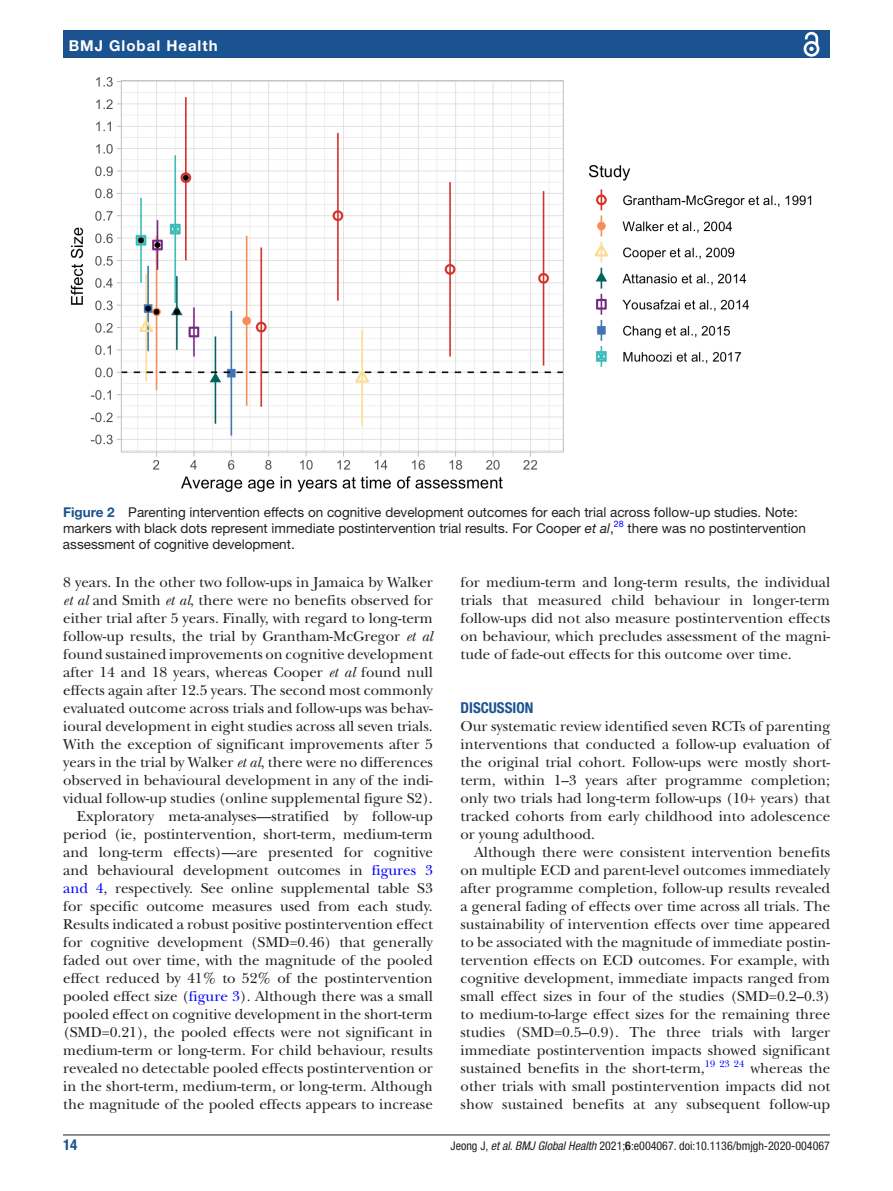
<style>
.page{position:relative;width:893px;height:1191px;background:#fff}
.page>*{position:absolute;margin:0;border:0;box-sizing:border-box;transform-origin:0 0}
.t1{font:15px/18px "New Baskerville";color:#231f20;text-align:justify}
.t2{font:700 15px "Helvetica Neue LT Std";letter-spacing:.065em;color:#fff}
.t3{font:700 condensed 15px "Helvetica Neue LT Std";color:#1b5391}
.t4{font:13.5px/16.2px "Helvetica Neue LT Std";color:#231f20}
.t5{font:condensed 12px "Helvetica Neue LT Std";color:#231f20}
.t6{font:9.9px "New Baskerville";color:#00f}
.s1{font-weight:700;color:#1b5391}
.s2{font-style:italic}
.s3{color:#00f}
.s4{font-weight:700}
</style>
<div class="page">
<hr style="left:63px;top:1134px;width:767px;height:1px;background:#231f20">
<div style="left:63px;top:31px;width:767px;height:27px;background:#1b5391"></div>
<svg style="left:803px;top:31px;width:17px;height:26px"></svg>
<img style="left:70px;top:76px;width:742px;height:416px">
<p class="t2" style="left:69px;top:36px;width:150px">BMJ Global Health</p>
<p class="t4" style="left:63px;top:504px;width:745px"><span class="s1">Figure 2</span> Parenting intervention effects on cognitive development outcomes for each trial across follow-up studies. Note: markers with black dots represent immediate postintervention trial results. For Cooper <span class="s2">et al</span>,<sup>28</sup> there was no postintervention assessment of cognitive development.</p>
<p class="t1" style="left:63px;top:573px;width:371px;text-align:right">8 years. In the other two follow-ups in Jamaica by Walker <span class="s2">et al</span> and Smith <span class="s2">et al</span>, there were no benefits observed for either trial after 5 years. Finally, with regard to long-term follow-up results, the trial by Grantham-McGregor <span class="s2">et al </span>found sustained improvements on cognitive development after 14 and 18 years, whereas Cooper <span class="s2">et al</span> found null effects again after 12.5 years. The second most commonly evaluated outcome across trials and follow-ups was behav&shy;ioural development in eight studies across all seven trials.<br>With the exception of significant improvements after 5 years in the trial by Walker <span class="s2">et al</span>, there were no differences observed in behavioural development in any of the indi&shy;vidual follow-up studies (online supplemental figure S2).<br>Exploratory meta-analyses—stratified by follow-up period (ie, postintervention, short-term, medium-term and long-term effects)—are presented for cognitive and behavioural development outcomes in <span class="s3">figures 3 and 4</span>, respectively. See online supplemental table S3 for specific outcome measures used from each study.<br>Results indicated a robust positive postintervention effect for cognitive development (SMD=0.46) that generally faded out over time, with the magnitude of the pooled effect reduced by 41% to 52% of the postintervention pooled effect size (<span class="s3">figure 3</span>). Although there was a small pooled effect on cognitive development in the short-term (SMD=0.21), the pooled effects were not significant in medium-term or long-term. For child behaviour, results revealed no detectable pooled effects postintervention or in the short-term, medium-term, or long-term. Although the magnitude of the pooled effects appears to increase</p>
<p class="t1" style="left:461px;top:573px;width:371px">for medium-term and long-term results, the individual trials that measured child behaviour in longer-term follow-ups did not also measure postintervention effects on behaviour, which precludes assessment of the magni&shy;tude of fade-out effects for this outcome over time.</p>
<p class="t3" style="left:461px;top:699px;width:74px">DISCUSSION</p>
<p class="t1" style="left:461px;top:717px;width:371px">Our systematic review identified seven RCTs of parenting interventions that conducted a follow-up evaluation of the original trial cohort. Follow-ups were mostly short&shy;term, within 1–3 years after programme completion; only two trials had long-term follow-ups (10+ years) that tracked cohorts from early childhood into adolescence or young adulthood.</p>
<p class="t1" style="left:461px;top:843px;width:371px;text-indent:14px">Although there were consistent intervention benefits on multiple ECD and parent-level outcomes immediately after programme completion, follow-up results revealed a general fading of effects over time across all trials. The sustainability of intervention effects over time appeared to be associated with the magnitude of immediate postin&shy;tervention effects on ECD outcomes. For example, with cognitive development, immediate impacts ranged from small effect sizes in four of the studies (SMD=0.2–0.3) to medium-to-large effect sizes for the remaining three studies (SMD=0.5–0.9). The three trials with larger immediate postintervention impacts showed significant sustained benefits in the short-term,</p>
<p class="t6" style="left:705px;top:1057px;width:41px">19 23 24</p>
<p class="t1" style="left:461px;top:1059px;width:371px;text-indent:290px">whereas the other trials with small postintervention impacts did not show sustained benefits at any subsequent follow-up</p>
<p class="t3" style="left:63px;top:1135px;width:16px">14</p>
<p class="t5" style="left:451px;top:1138px;width:381px">Jeong J, <span class="s2">et al</span>. <span class="s2">BMJ Global Health</span> 2021;<span class="s4">6</span>:e004067. doi:10.1136/bmjgh-2020-004067</p>
</div>
